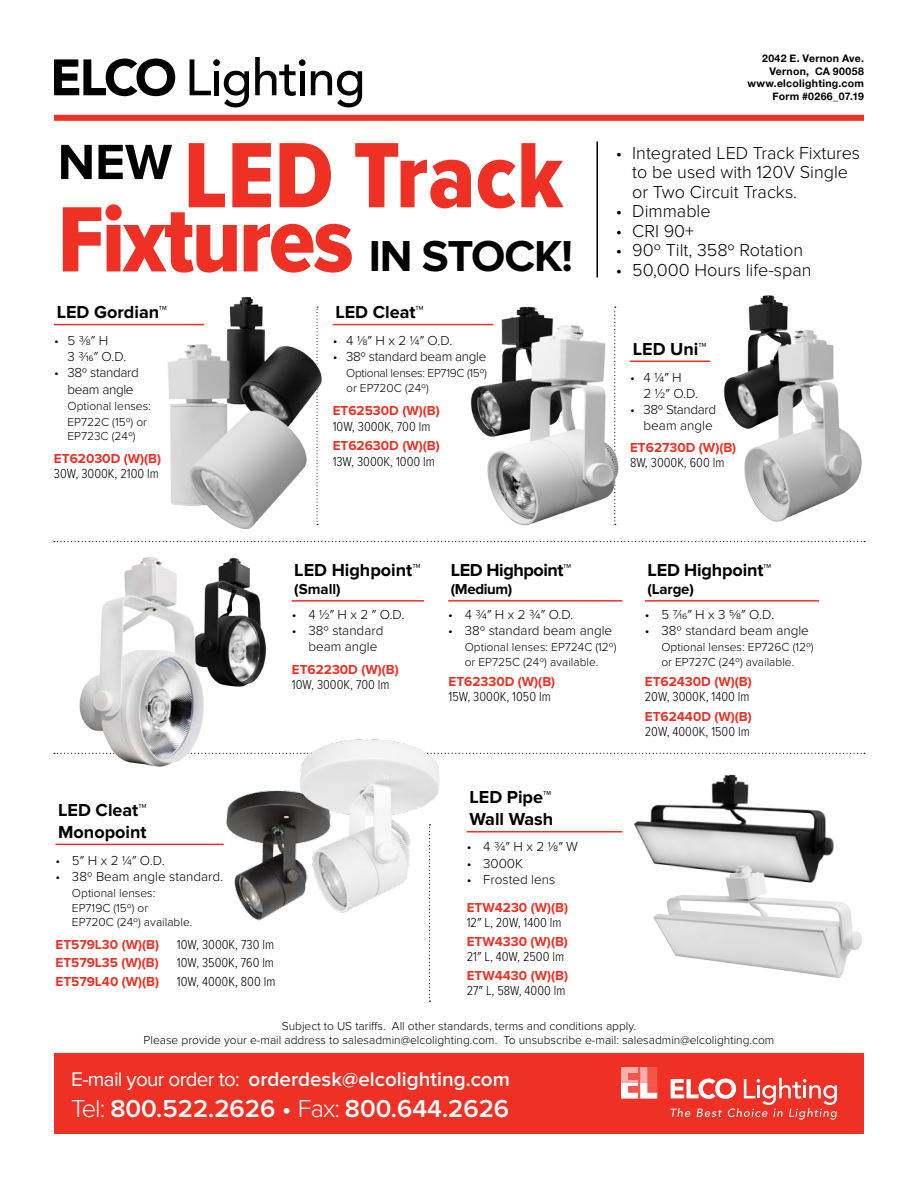
<style>
.page{position:relative;width:918px;height:1188px;background:#fff}
.page>*{position:absolute;margin:0;border:0;box-sizing:border-box;transform-origin:0 0}
.t1{font:96.15px "Proxima Nova Cond Extrabld";letter-spacing:-.025em;color:#ee3124}
.t2{font:96.15px "Proxima Nova Cond Extrabld";color:#ee3124}
.t3{font:600 25.5px "Proxima Nova";color:#fff}
.t4{font:600 20.7px "Proxima Nova";color:#fff}
.t5{font:300 18px/19.5px "Proxima Nova";color:#000}
.t6{font:700 18px/21.6px "Proxima Nova";color:#000}
.t7{font:700 18px "Proxima Nova";letter-spacing:-.025em;color:#000}
.t8{font:700 15px "Proxima Nova";letter-spacing:-.01em;color:#000}
.t9{font:300 13.5px "Proxima Nova Cond";color:#000}
.t10{font:300 13.5px/16.2px "Proxima Nova";color:#000}
.t11{font:700 13.5px "Proxima Nova";color:#ee3124}
.t12{font:300 13.5px/16.2px "Proxima Nova";letter-spacing:-.025em;color:#000}
.t13{font:300 12px/14.4px "Proxima Nova";color:#000}
.t14{font:300 12px/14.4px "Proxima Nova";letter-spacing:-.025em;color:#000}
.t15{font:700 10.5px/12.6px "Helvetica Neue";letter-spacing:.025em;color:#000;text-align:right}
.s1{font-family:"Proxima Nova";font-weight:700;font-size:44.85px;color:#000}
.s2{font-weight:400}
.s3{font-weight:300}
</style>
<div class="page">
<div style="left:54px;top:115px;width:810px;height:6px;background:#ee3124"></div>
<div style="left:54px;top:1053px;width:810px;height:81px;background:#ee3124"></div>
<svg style="left:621px;top:1067px;width:36px;height:32px"></svg>
<svg style="left:670px;top:1078px;width:167px;height:42px"></svg>
<div style="left:213px;top:59px;width:7px;height:7px;background:#000101;border-radius:50%"></div>
<div style="left:214px;top:71px;width:5px;height:24px;background:#000101"></div>
<svg style="left:224px;top:71px;width:25px;height:36px"></svg>
<hr style="left:300px;top:71px;width:4px;height:24px;background:#000101">
<svg style="left:255px;top:57px;width:41px;height:39px"></svg>
<svg style="left:311px;top:71px;width:51px;height:36px"></svg>
<div style="left:299px;top:59px;width:7px;height:7px;background:#000101;border-radius:50%"></div>
<svg style="left:190px;top:59px;width:21px;height:36px"></svg>
<svg style="left:54px;top:59px;width:121px;height:37px"></svg>
<hr style="left:467px;top:831px;width:155px;height:2px;background:#ee3124">
<img style="left:634px;top:774px;width:200px;height:86px">
<img style="left:652px;top:860px;width:210px;height:118px">
<hr style="left:55px;top:844px;width:169px;height:1px;background:#ee3124">
<img style="left:226px;top:790px;width:71px;height:131px">
<hr style="left:333px;top:324px;width:160px;height:1px;background:#ee3124">
<hr style="left:54px;top:324px;width:150px;height:1px;background:#ee3124">
<hr style="left:630px;top:361px;width:80px;height:1px;background:#ee3124">
<img style="left:723px;top:295px;width:65px;height:132px">
<img style="left:742px;top:326px;width:120px;height:196px">
<hr style="left:645px;top:600px;width:174px;height:2px;background:#ee3124">
<hr style="left:448px;top:600px;width:174px;height:2px;background:#ee3124">
<hr style="left:292px;top:600px;width:132px;height:2px;background:#ee3124">
<svg style="left:54px;top:541px;width:811px;height:1px"></svg>
<svg style="left:54px;top:753px;width:811px;height:1px"></svg>
<svg style="left:317px;top:431px;width:1px;height:94px"></svg>
<svg style="left:614px;top:307px;width:2px;height:13px"></svg>
<svg style="left:429px;top:913px;width:2px;height:89px"></svg>
<hr style="left:596px;top:141px;width:2px;height:137px;background:#000">
<img style="left:466px;top:306px;width:88px;height:122px">
<img style="left:479px;top:322px;width:140px;height:204px">
<img style="left:226px;top:297px;width:96px;height:132px">
<img style="left:168px;top:344px;width:148px;height:185px">
<img style="left:297px;top:739px;width:145px;height:174px">
<img style="left:208px;top:558px;width:58px;height:129px">
<img style="left:76px;top:557px;width:132px;height:210px">
<h1 class="t2" style="left:58px;top:122px;width:507px"><sup>NEW</sup> LED Track</h1>
<h1 class="t1" style="left:58px;top:186px;width:517px">Fixtures <span class="s1">IN STOCK!</span></h1>
<p class="t15" style="left:747px;top:52px;width:118px">2042 E. Vernon Ave.<br>Vernon, CA 90058 www.elcolighting.com<br>Form #0266_07.19</p>
<h3 class="t5" style="left:632px;top:143px;width:229px;text-indent:-17px">• Integrated LED Track Fixtures to be used with 120V Single or Two Circuit Tracks.</h3>
<h3 class="t5" style="left:616px;top:202px;width:96px">• Dimmable</h3>
<h3 class="t5" style="left:616px;top:221px;width:80px">• CRI 90+</h3>
<h3 class="t5" style="left:616px;top:241px;width:189px">• 90º Tilt, 358º Rotation</h3>
<h3 class="t5" style="left:616px;top:260px;width:197px">• 50,000 Hours life-span</h3>
<h3 class="t6" style="left:57px;top:302px;width:112px">LED Gordian™</h3>
<p class="t10" style="left:68px;top:333px;width:60px;text-indent:-14px">• 5⅜″H<br>3 3⁄16″ O.D.</p>
<p class="t12" style="left:68px;top:365px;width:73px;text-indent:-14px">• 38º standard beam angle</p>
<p class="t13" style="left:68px;top:398px;width:85px;line-height:16.2px">Optional lenses:<br>EP722C (15º) or</p>
<p class="t13" style="left:68px;top:430px;width:70px">EP723C (24º)</p>
<h3 class="t6" style="left:335px;top:302px;width:90px">LED Cleat™</h3>
<p class="t10" style="left:333px;top:333px;width:121px">• 4⅛″Hx2¼″O.D.</p>
<p class="t12" style="left:333px;top:349px;width:155px">• 38º standard beam angle</p>
<p class="t14" style="left:346px;top:367px;width:142px">Optional lenses: EP719C (15º) or EP720C (24º)</p>
<h3 class="t6" style="left:633px;top:339px;width:75px">LED Uni™</h3>
<p class="t10" style="left:644px;top:369px;width:56px;text-indent:-14px">• 4¼″H<br>2 ½″ O.D.</p>
<p class="t12" style="left:630px;top:402px;width:88px;text-align:right">• 38º Standard beam angle</p>
<p class="t11" style="left:333px;top:403px;width:109px">ET62530D (W)(B)</p>
<p class="t9" style="left:333px;top:419px;width:99px">10W, 3000K, 700 lm</p>
<p class="t11" style="left:333px;top:437px;width:109px">ET62630D (W)(B)</p>
<p class="t9" style="left:333px;top:454px;width:104px">13W, 3000K, 1000 lm</p>
<p class="t11" style="left:630px;top:440px;width:108px">ET62730D (W)(B)</p>
<p class="t11" style="left:54px;top:451px;width:109px">ET62030D (W)(B)</p>
<p class="t9" style="left:630px;top:455px;width:96px">8W, 3000K, 600 lm</p>
<p class="t9" style="left:54px;top:466px;width:106px">30W, 3000K, 2100 lm</p>
<h3 class="t6" style="left:294px;top:560px;width:128px">LED Highpoint™</h3>
<p class="t8" style="left:294px;top:580px;width:48px">(Small)</p>
<p class="t10" style="left:292px;top:607px;width:114px">• 4½″Hx2″O.D.</p>
<p class="t10" style="left:308px;top:623px;width:76px;text-indent:-16px">• 38º standard beam angle</p>
<p class="t11" style="left:292px;top:662px;width:108px">ET62230D (W)(B)</p>
<p class="t9" style="left:292px;top:677px;width:99px">10W, 3000K, 700 lm</p>
<p class="t11" style="left:449px;top:673px;width:108px">ET62330D (W)(B)</p>
<p class="t9" style="left:449px;top:689px;width:104px">15W, 3000K, 1050 lm</p>
<h3 class="t7" style="left:451px;top:560px;width:122px">LED Highpoint™</h3>
<p class="t8" style="left:451px;top:580px;width:63px">(Medium)</p>
<p class="t10" style="left:448px;top:607px;width:127px">• 4¾″Hx2¾″O.D.</p>
<p class="t10" style="left:448px;top:623px;width:166px">• 38º standard beam angle</p>
<p class="t13" style="left:465px;top:640px;width:153px">Optional lenses: EP724C (12º) or EP725C (24º) available.</p>
<h3 class="t6" style="left:58px;top:800px;width:90px">LED Cleat™<br>Monopoint</h3>
<p class="t10" style="left:55px;top:853px;width:111px">• 5″ H x 2 ¼″ O.D.</p>
<p class="t10" style="left:55px;top:869px;width:169px">• 38º Beam angle standard.</p>
<p class="t13" style="left:72px;top:887px;width:122px">Optional lenses:<br>EP719C (15º) or<br>EP720C (24º) available.</p>
<p class="t11" style="left:55px;top:937px;width:105px">ET579L30 (W)(B)</p>
<p class="t9" style="left:177px;top:937px;width:99px">10W, 3000K, 730 lm</p>
<p class="t11" style="left:55px;top:955px;width:105px">ET579L35 (W)(B)</p>
<p class="t9" style="left:177px;top:955px;width:99px">10W, 3500K, 760 lm</p>
<p class="t11" style="left:55px;top:974px;width:105px">ET579L40 (W)(B)</p>
<p class="t9" style="left:177px;top:974px;width:100px">10W, 4000K, 800 lm</p>
<h3 class="t6" style="left:469px;top:788px;width:85px">LED Pipe™<br>Wall Wash</h3>
<p class="t10" style="left:467px;top:839px;width:113px">• 4¾″Hx2⅛″W</p>
<p class="t10" style="left:467px;top:855px;width:58px">• 3000K</p>
<p class="t10" style="left:467px;top:872px;width:90px">• Frosted lens</p>
<p class="t11" style="left:467px;top:900px;width:103px">ETW4230 (W)(B)</p>
<p class="t9" style="left:467px;top:915px;width:96px">12″ L, 20W, 1400 lm</p>
<p class="t11" style="left:467px;top:934px;width:103px">ETW4330 (W)(B)</p>
<p class="t9" style="left:467px;top:949px;width:99px">21″ L, 40W, 2500 lm</p>
<p class="t11" style="left:467px;top:968px;width:103px">ETW4430 (W)(B)</p>
<p class="t9" style="left:467px;top:983px;width:100px">27″ L, 58W, 4000 lm</p>
<h3 class="t6" style="left:648px;top:560px;width:125px">LED Highpoint™</h3>
<p class="t8" style="left:648px;top:580px;width:48px">(Large)</p>
<p class="t10" style="left:645px;top:607px;width:131px">• 5 7⁄16″ H x 3 ⅝″ O.D.</p>
<p class="t10" style="left:645px;top:623px;width:166px">• 38º standard beam angle</p>
<p class="t13" style="left:661px;top:640px;width:154px">Optional lenses: EP726C (12º) or EP727C (24º) available.</p>
<p class="t11" style="left:645px;top:673px;width:108px">ET62430D (W)(B)</p>
<p class="t9" style="left:645px;top:689px;width:106px">20W, 3000K, 1400 lm</p>
<p class="t11" style="left:645px;top:709px;width:109px">ET62440D (W)(B)</p>
<p class="t9" style="left:645px;top:724px;width:106px">20W, 4000K, 1500 lm</p>
<p class="t13" style="left:144px;top:1020px;width:632px;line-height:13.5px;text-align:center">Subject to US tariffs. All other standards, terms and conditions apply.<br>Please provide your e-mail address to salesadmin@elcolighting.com. To unsubscribe e-mail: salesadmin@elcolighting.com</p>
<h3 class="t4" style="left:71px;top:1068px;width:440px"><span class="s2">E-mail your order to:</span> orderdesk@elcolighting.com</h3>
<h2 class="t3" style="left:71px;top:1094px;width:440px"><span class="s3">Tel:</span> 800.522.2626 • <span class="s3">Fax:</span> 800.644.2626</h2>
</div>
